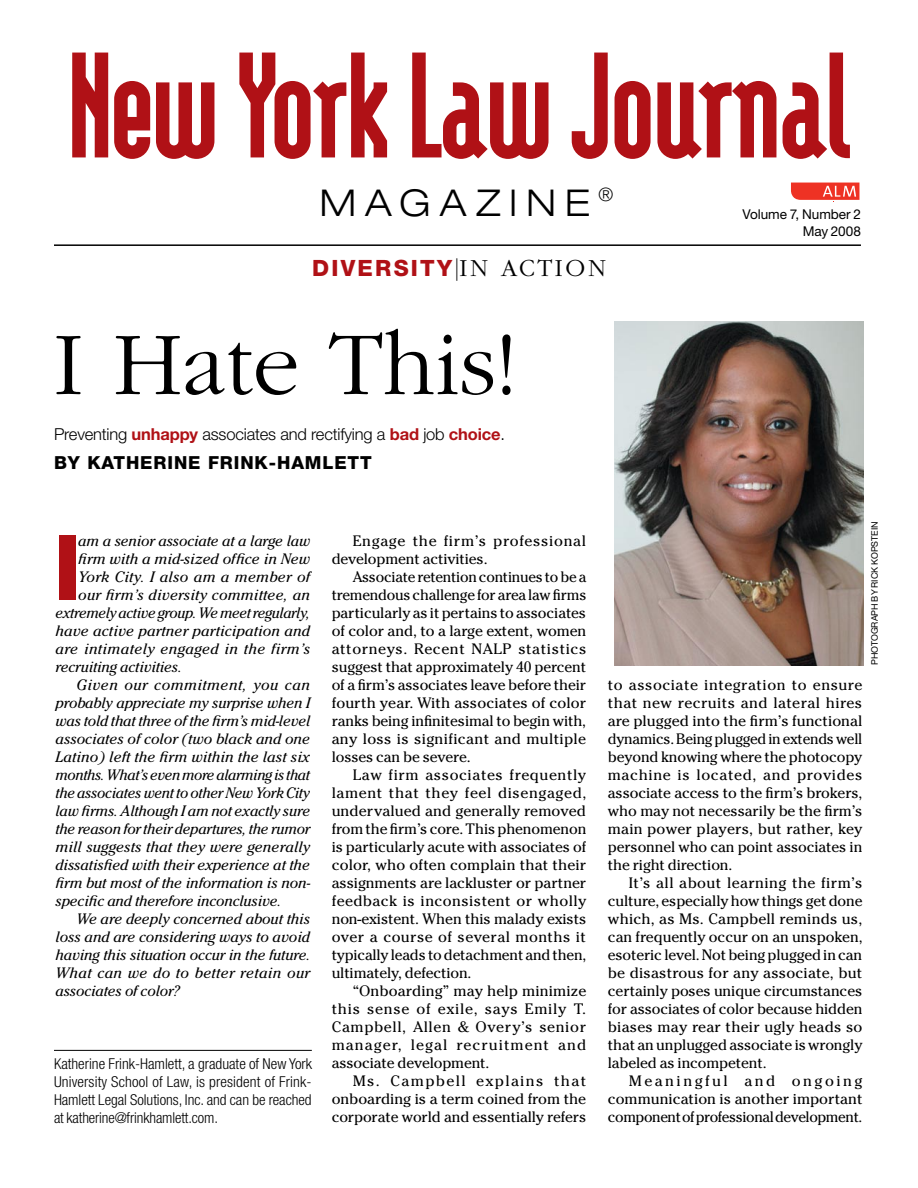
<style>
.page{position:relative;width:918px;height:1188px;background:#fff}
.page>*{position:absolute;margin:0;border:0;box-sizing:border-box;transform-origin:0 0}
.t1{font:900 180px "Modula";letter-spacing:-.02em;color:#b01116}
.t2{font:300 93px "ITC Garamond Std";color:#000}
.t3{font:900 condensed 90.6px "Helvetica Neue LT Std";color:#b01116}
.t4{font:300 expanded 36.9px "Helvetica Neue LT Std";letter-spacing:.245em;color:#000}
.t5{font:800 22.5px "Helvetica Neue LT Std";letter-spacing:.1em;color:#b01116}
.t6{font:800 18px "Helvetica Neue LT Std";letter-spacing:.05em;color:#000}
.t7{font:300 16.5px "Helvetica Neue LT Std";letter-spacing:-.01em;color:#000}
.t8{font:15px/18px "Cheltenham Std";letter-spacing:-.01em;color:#000;text-align:justify}
.t9{font:italic 15px "Cheltenham Std";letter-spacing:-.005em;color:#000}
.t10{font:300 condensed 15px/18px "Helvetica Neue LT Std";letter-spacing:-.005em;color:#000;text-align:justify}
.t11{font:italic 15px "Cheltenham Std";letter-spacing:.02em;color:#000}
.t12{font:15px/18px "Cheltenham Std";letter-spacing:.03em;color:#000}
.t13{font:italic 15px "Cheltenham Std";letter-spacing:.025em;color:#000}
.t14{font:italic 15px "Cheltenham Std";letter-spacing:.03em;color:#000}
.t15{font:13.5px/17.2px "Helvetica Neue LT Std";letter-spacing:-.005em;color:#000;text-align:right}
.t16{font:9px "Helvetica Neue LT Std";letter-spacing:-.01em;color:#000}
.s1{font-weight:100;color:#000}
.s2{font-family:"ITC Garamond Std";font-weight:300;font-size:25.5px;color:#000}
.s3{font-weight:700;color:#b01116}
</style>
<div class="page">
<svg style="left:791px;top:183px;width:68px;height:17px"></svg>
<hr style="left:54px;top:244px;width:807px;height:2px;background:#000">
<hr style="left:54px;top:1050px;width:258px;height:1px;background:#000">
<img style="left:614px;top:321px;width:250px;height:345px">
<h1 class="t1" style="left:67px;top:22px;width:785px">New York Law Journal</h1>
<h3 class="t4" style="left:320px;top:181px;width:295px">MAGAZINE <sup>®</sup></h3>
<p class="t15" style="left:743px;top:206px;width:120px">Volume 7, Number 2<br>May 2008</p>
<h3 class="t5" style="left:312px;top:255px;width:295px">DIVERSITY<span class="s1">|</span><span class="s2">IN ACTION</span></h3>
<h2 class="t2" style="left:54px;top:315px;width:464px">I HATE THIS!</h2>
<p class="t7" style="left:54px;top:424px;width:453px">Preventing <span class="s3">unhappy</span> associates and rectifying a <span class="s3">bad</span> job <span class="s3">choice</span>.</p>
<p class="t6" style="left:54px;top:452px;width:319px">BY KATHERINE FRINK-HAMLETT</p>
<h3 class="t3" style="left:56px;top:512px;width:25px">I</h3>
<p class="t9" style="left:78px;top:532px;width:233px">am a senior associate at a large law</p>
<p class="t9" style="left:78px;top:550px;width:233px">firm with a mid-sized office in New</p>
<p class="t11" style="left:78px;top:568px;width:233px">York City. I also am a member of</p>
<p class="t9" style="left:78px;top:586px;width:233px">our firm’s diversity committee, an</p>
<p class="t9" style="left:56px;top:604px;width:256px">extremely active group. We meet regularly,</p>
<p class="t9" style="left:56px;top:622px;width:256px">have active partner participation and</p>
<p class="t13" style="left:56px;top:640px;width:256px">are intimately engaged in the firm’s</p>
<p class="t9" style="left:56px;top:658px;width:128px">recruiting activities.</p>
<p class="t14" style="left:76px;top:676px;width:235px">Given our commitment, you can</p>
<p class="t9" style="left:56px;top:694px;width:256px">probably appreciate my surprise when I</p>
<p class="t9" style="left:56px;top:712px;width:256px">was told that three of the firm’s mid-level</p>
<p class="t9" style="left:56px;top:730px;width:256px">associates of color (two black and one</p>
<p class="t9" style="left:56px;top:748px;width:256px">Latino) left the firm within the last six</p>
<p class="t9" style="left:56px;top:766px;width:256px">months. What’s even more alarming is that</p>
<p class="t9" style="left:56px;top:784px;width:256px">the associates went to other New York City</p>
<p class="t9" style="left:56px;top:802px;width:256px">law firms. Although I am not exactly sure</p>
<p class="t9" style="left:56px;top:820px;width:256px">the reason for their departures, the rumor</p>
<p class="t9" style="left:56px;top:838px;width:256px">mill suggests that they were generally</p>
<p class="t9" style="left:56px;top:856px;width:256px">dissatisfied with their experience at the</p>
<p class="t9" style="left:56px;top:874px;width:256px">firm but most of the information is non-</p>
<p class="t9" style="left:56px;top:892px;width:227px">specific and therefore inconclusive.</p>
<p class="t9" style="left:76px;top:910px;width:235px">We are deeply concerned about this</p>
<p class="t9" style="left:56px;top:928px;width:256px">loss and are considering ways to avoid</p>
<p class="t9" style="left:56px;top:946px;width:256px">having this situation occur in the future.</p>
<p class="t11" style="left:56px;top:964px;width:256px">What can we do to better retain our</p>
<p class="t9" style="left:56px;top:982px;width:126px">associates of color?</p>
<p class="t10" style="left:54px;top:1054px;width:260px">Katherine Frink-Hamlett, a graduate of New York University School of Law, is president of Frink-Hamlett Legal Solutions, Inc. and can be reached at katherine@frinkhamlett.com.</p>
<p class="t12" style="left:332px;top:532px;width:256px;text-indent:21px">Engage the firm’s professional development activities.</p>
<p class="t8" style="left:332px;top:568px;width:256px;text-indent:21px">Associate retention continues to be a tremendous challenge for area law firms particularly as it pertains to associates of color and, to a large extent, women attorneys. Recent NALP statistics suggest that approximately 40 percent of a firm’s associates leave before their fourth year. With associates of color ranks being infinitesimal to begin with, any loss is significant and multiple losses can be severe.</p>
<p class="t8" style="left:332px;top:766px;width:256px;text-indent:21px">Law firm associates frequently lament that they feel disengaged, undervalued and generally removed from the firm’s core. This phenomenon is particularly acute with associates of color, who often complain that their assignments are lackluster or partner feedback is inconsistent or wholly non-existent. When this malady exists over a course of several months it typically leads to detachment and then, ultimately, defection.</p>
<p class="t8" style="left:332px;top:982px;width:256px;text-indent:21px">“Onboarding” may help minimize this sense of exile, says Emily T.<br>Campbell, Allen &amp; Overy’s senior manager, legal recruitment and associate development.</p>
<p class="t8" style="left:332px;top:1072px;width:256px;text-indent:21px">Ms. Campbell explains that onboarding is a term coined from the corporate world and essentially refers</p>
<p class="t8" style="left:608px;top:676px;width:256px">to associate integration to ensure that new recruits and lateral hires are plugged into the firm’s functional dynamics. Being plugged in extends well beyond knowing where the photocopy machine is located, and provides associate access to the firm’s brokers, who may not necessarily be the firm’s main power players, but rather, key personnel who can point associates in the right direction.</p>
<p class="t8" style="left:608px;top:874px;width:256px;text-indent:21px">It’s all about learning the firm’s culture, especially how things get done which, as Ms. Campbell reminds us, can frequently occur on an unspoken, esoteric level. Not being plugged in can be disastrous for any associate, but certainly poses unique circumstances for associates of color because hidden biases may rear their ugly heads so that an unplugged associate is wrongly labeled as incompetent.</p>
<p class="t8" style="left:608px;top:1072px;width:256px;text-indent:21px">Meaningful and ongoing communication is another important component of professional development.</p>
<p class="t16" style="left:869px;top:665px;width:144px;rotate:-90deg">Photograph by Rick Kopstein</p>
</div>
